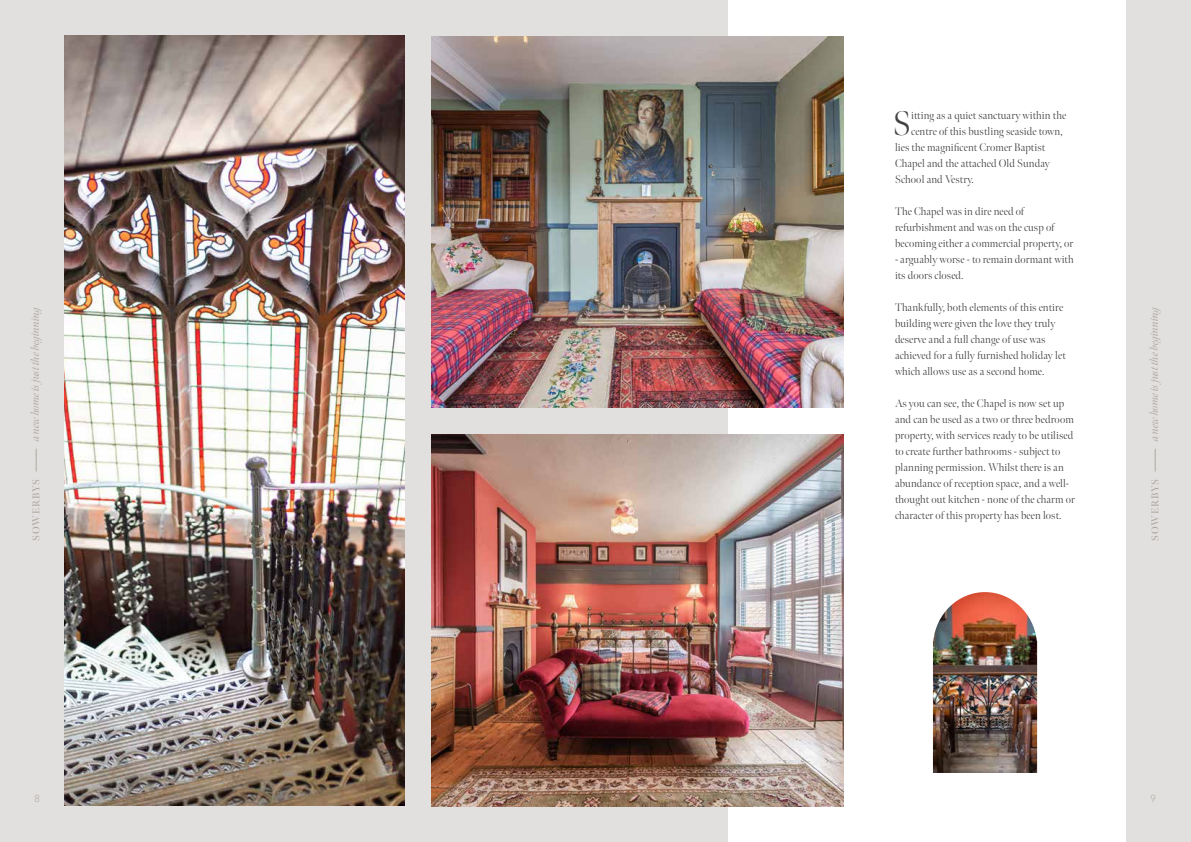
<style>
.page{position:relative;width:1191px;height:842px;background:#fff}
.page>*{position:absolute;margin:0;border:0;box-sizing:border-box;transform-origin:0 0}
.t1{font:300 34px "Meno Banner";color:#434141}
.t2{font:300 11px/16px "Meno Banner";letter-spacing:.01em;color:#434141}
.t3{font:italic 11px "Meno Banner";letter-spacing:-.01em;color:#ada8a0}
.t4{font:600 10px "Meno Banner";letter-spacing:.08em;color:#ada8a0}
.t5{font:300 10px "Quasimoda";color:#ada8a0}
</style>
<div class="page">
<div style="left:0;top:0;width:595px;height:842px;background:#e2e0df"></div>
<div style="left:595px;top:0;width:596px;height:842px;background:#e2e0df"></div>
<svg style="left:36px;top:449px;width:1px;height:22px"></svg>
<svg style="left:1155px;top:449px;width:1px;height:22px"></svg>
<div style="left:728px;top:0;width:397px;height:842px;background:#fff"></div>
<img style="left:432px;top:36px;width:412px;height:371px">
<img style="left:432px;top:434px;width:412px;height:372px">
<img style="left:65px;top:36px;width:340px;height:770px">
<img style="left:933px;top:592px;width:104px;height:181px">
<h1 class="t1" style="left:892px;top:103px;width:20px">S</h1>
<p class="t2" style="left:911px;top:108px;width:156px">itting as a quiet sanctuary within the</p>
<p class="t2" style="left:911px;top:124px;width:153px">centre of this bustling seaside town,</p>
<p class="t2" style="left:895px;top:140px;width:152px">lies the magnificent Cromer Baptist</p>
<p class="t2" style="left:895px;top:156px;width:156px">Chapel and the attached Old Sunday</p>
<p class="t2" style="left:895px;top:172px;width:80px">School and Vestry.</p>
<p class="t2" style="left:895px;top:204px;width:180px">The Chapel was in dire need of refurbishment and was on the cusp of becoming either a commercial property, or</p>
<p class="t2" style="left:895px;top:252px;width:180px">- arguably worse - to remain dormant with its doors closed.</p>
<p class="t2" style="left:895px;top:300px;width:172px">Thankfully, both elements of this entire building were given the love they truly deserve and a full change of use was achieved for a fully furnished holiday let which allows use as a second home.</p>
<p class="t2" style="left:895px;top:396px;width:181px">As you can see, the Chapel is now set up and can be used as a two or three bedroom property, with services ready to be utilised to create further bathrooms - subject to planning permission. Whilst there is an abundance of reception space, and a well&shy;thought out kitchen - none of the charm or character of this property has been lost.</p>
<p class="t3" style="left:29px;top:441px;width:138px;rotate:-90deg">a new home is just the beginning</p>
<p class="t3" style="left:1147px;top:441px;width:138px;rotate:-90deg">a new home is just the beginning</p>
<p class="t4" style="left:30px;top:541px;width:63px;rotate:-90deg">SOWERBYS</p>
<p class="t4" style="left:1149px;top:541px;width:63px;rotate:-90deg">SOWERBYS</p>
<p class="t5" style="left:35px;top:791px;width:7px">8</p>
<p class="t5" style="left:1150px;top:791px;width:7px">9</p>
</div>
